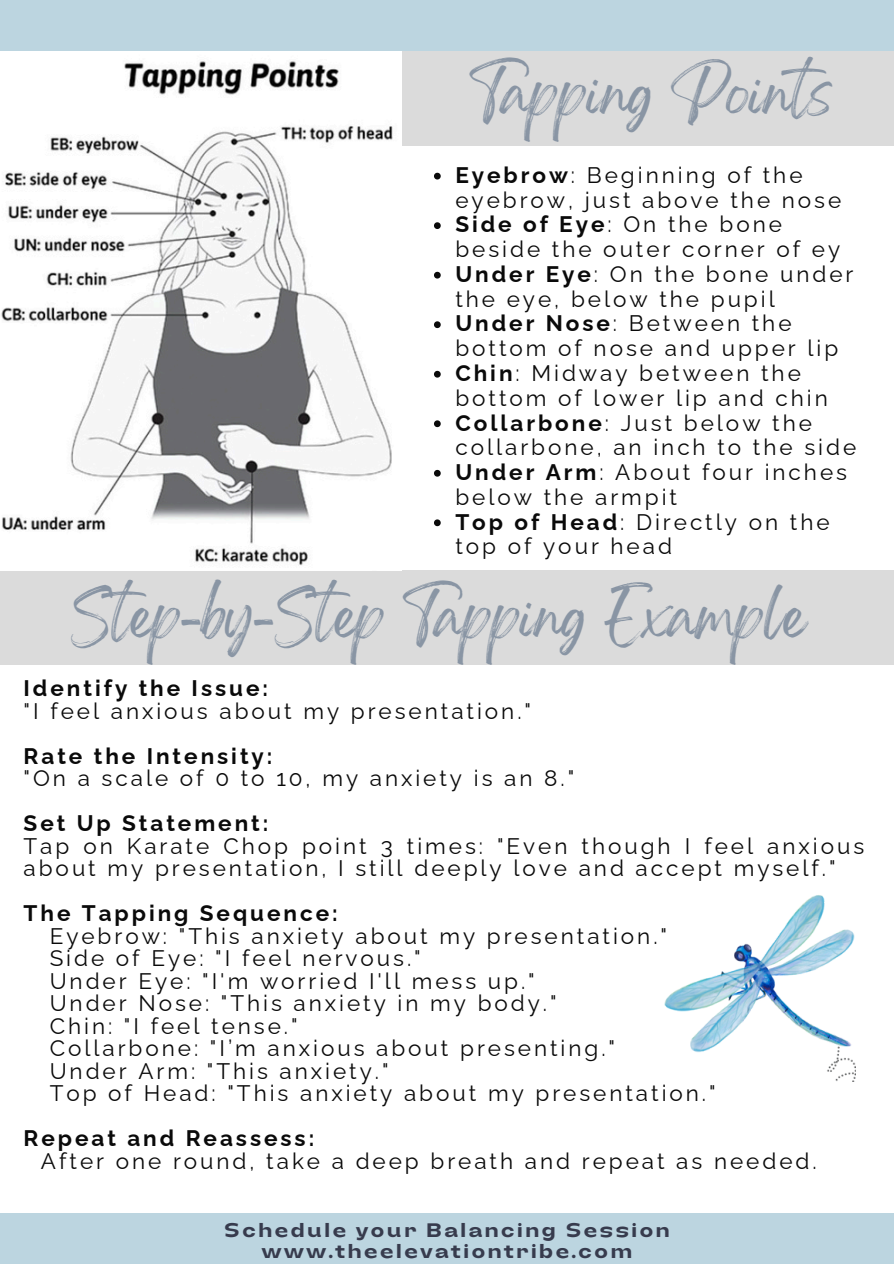
<style>
.page{position:relative;width:894px;height:1264px;background:#fff}
.page>*{position:absolute;margin:0;border:0;box-sizing:border-box;transform-origin:0 0}
.t1{font:45px "Gellatio";color:#8995a4}
.t2{font:22.5px/22.5px "Raleway";letter-spacing:.13em;color:#0a0a0a}
.t3{font:700 expanded 19.5px/20.2px "Lazord";letter-spacing:.1em;color:#373b4d;text-align:center}
.s1{font-weight:700}
</style>
<div class="page">
<div style="left:0;top:0;width:893px;height:1263px;background:#bcd5e0"></div>
<div style="left:0;top:609px;width:893px;height:603px;background:#fff"></div>
<div style="left:391px;top:130px;width:502px;height:446px;background:#fff"></div>
<div style="left:0;top:570px;width:893px;height:95px;background:#dbdbdb"></div>
<img style="left:0;top:52px;width:401px;height:518px">
<img style="left:664px;top:895px;width:191px;height:186px">
<div style="left:401px;top:52px;width:492px;height:94px;background:#dbdbdb"></div>
<svg style="left:434px;top:173px;width:6px;height:6px"></svg>
<svg style="left:434px;top:222px;width:6px;height:7px"></svg>
<svg style="left:434px;top:272px;width:6px;height:6px"></svg>
<svg style="left:434px;top:321px;width:6px;height:7px"></svg>
<svg style="left:434px;top:371px;width:6px;height:6px"></svg>
<svg style="left:434px;top:420px;width:6px;height:7px"></svg>
<svg style="left:434px;top:470px;width:6px;height:6px"></svg>
<svg style="left:434px;top:519px;width:6px;height:7px"></svg>
<p class="t1" style="left:470px;top:83px;width:368px">Tapping Points</p>
<p class="t2" style="left:455px;top:162px;width:387px;line-height:24.8px"><span class="s1">Eyebrow</span>: Beginning of the eyebrow, just above the nose</p>
<p class="t2" style="left:455px;top:212px;width:386px;line-height:24.8px"><span class="s1">Side of Eye</span>: On the bone beside the outer corner of ey</p>
<p class="t2" style="left:455px;top:261px;width:399px;line-height:24.8px"><span class="s1">Under Eye</span>: On the bone under the eye, below the pupil</p>
<p class="t2" style="left:455px;top:311px;width:384px;line-height:24.8px"><span class="s1">Under Nose</span>: Between the bottom of nose and upper lip</p>
<p class="t2" style="left:455px;top:360px;width:374px;line-height:24.8px"><span class="s1">Chin</span>: Midway between the bottom of lower lip and chin</p>
<p class="t2" style="left:455px;top:410px;width:402px;line-height:24.8px"><span class="s1">Collarbone</span>: Just below the collarbone, an inch to the side</p>
<p class="t2" style="left:455px;top:459px;width:393px;line-height:24.8px"><span class="s1">Under Arm</span>: About four inches below the armpit</p>
<h1 class="t2" style="left:455px;top:509px;width:375px;line-height:24.8px"><span class="s1">Top of Head</span>: Directly on the top of your head</h1>
<h2 class="t1" style="left:70px;top:605px;width:736px">Step-by-Step Tapping Example</h2>
<h2 class="t2" style="left:24px;top:677px;width:509px"><span class="s1">Identify the Issue:<br></span>"I feel anxious about my presentation."</h2>
<h2 class="t2" style="left:24px;top:744px;width:552px"><span class="s1">Rate the Intensity:<br></span>"On a scale of 0 to 10, my anxiety is an 8."</h2>
<h2 class="t2" style="left:24px;top:812px;width:841px"><span class="s1">Set Up Statement:<br></span>Tap on Karate Chop point 3 times: "Even though I feel anxious about my presentation, I still deeply love and accept myself."</h2>
<h2 class="t2" style="left:50px;top:902px;width:667px;text-indent:-26px"><span class="s1">The Tapping Sequence:<br></span>Eyebrow: "This anxiety about my presentation." Side of Eye: "I feel nervous."<br>Under Eye: "I'm worried I'll mess up."<br>Under Nose: "This anxiety in my body."<br>Chin: "I feel tense."<br>Collarbone: "I’m anxious about presenting."<br>Under Arm: "This anxiety."<br>Top of Head: "This anxiety about my presentation."</h2>
<p class="t2" style="left:41px;top:1127px;width:777px;text-indent:-17px"><span class="s1">Repeat and Reassess:<br></span>After one round, take a deep breath and repeat as needed.</p>
<p class="t3" style="left:224px;top:1220px;width:447px">Schedule your Balancing Session www.theelevationtribe.com</p>
</div>
